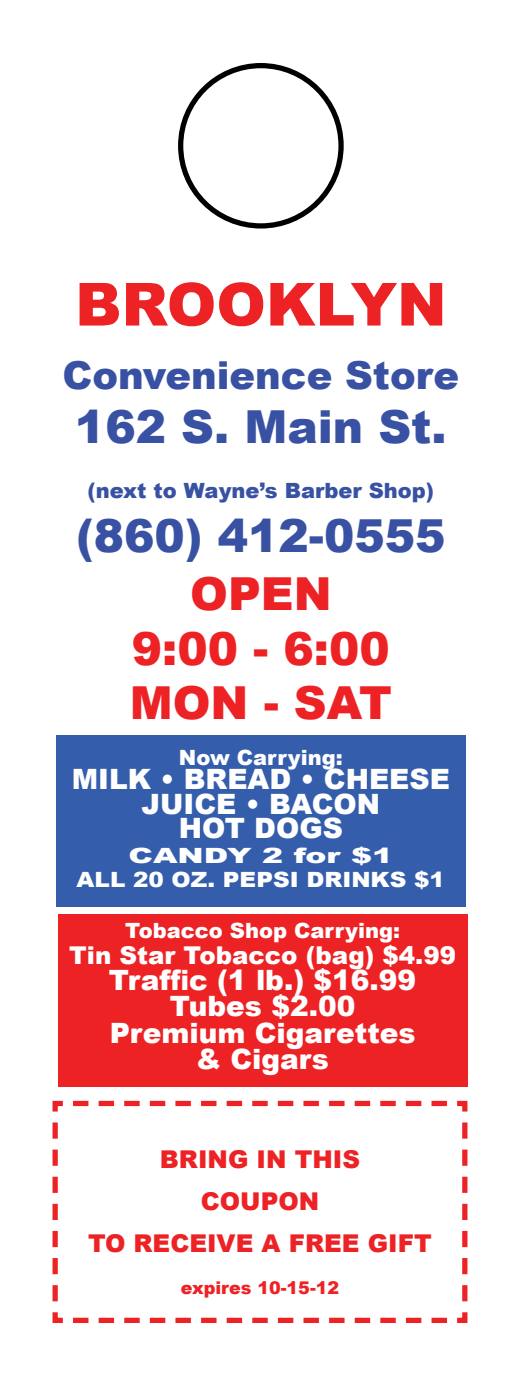
<style>
.page{position:relative;width:520px;height:1386px;background:#fff}
.page>*{position:absolute;margin:0;border:0;box-sizing:border-box;transform-origin:0 0}
.t1{font:900 59.5px "Arial";color:#ed2224}
.t2{font:900 45.5px "Arial";color:#3851a3}
.t3{font:900 45.5px/54.6px "Arial";color:#ed2224;text-align:center}
.t4{font:900 38.5px "Arial";color:#3851a3}
.t5{font:900 28px/26.2px "Arial";color:#fff;text-align:center}
.t6{font:900 24.5px/42px "Arial";color:#ed2224;text-align:center}
.t7{font:900 24.5px "Arial";color:#fff}
.t8{font:900 21px "Arial";color:#fff}
.t9{font:900 21px/24.5px "Arial";color:#fff;text-align:center;scale:1.5 1}
.t10{font:900 21px "Arial";color:#3851a3}
.t11{font:900 17.5px "Arial";color:#ed2224}
</style>
<div class="page">
<div style="left:56px;top:735px;width:410px;height:171px;background:#345dab"></div>
<div style="left:178px;top:63px;width:166px;height:166px;border:5px solid #000;border-radius:50%"></div>
<div style="left:58px;top:915px;width:409px;height:172px;background:#ed2224"></div>
<svg style="left:52px;top:1100px;width:416px;height:223px"></svg>
<h1 class="t1" style="left:75px;top:271px;width:373px">BROOKLYN</h1>
<h3 class="t4" style="left:63px;top:353px;width:398px">Convenience Store</h3>
<h2 class="t2" style="left:75px;top:402px;width:373px">162 S. Main St.</h2>
<p class="t10" style="left:88px;top:479px;width:348px">(next to Wayne’s Barber Shop)</p>
<h2 class="t2" style="left:76px;top:511px;width:371px">(860) 412-0555</h2>
<h2 class="t3" style="left:130px;top:567px;width:264px">OPEN<br>9:00 - 6:00<br>MON - SAT</h2>
<p class="t8" style="left:179px;top:746px;width:165px">Now Carrying:</p>
<p class="t5" style="left:72px;top:767px;width:379px;line-height:24.5px">MILK • BREAD • CHEESE<br>JUICE • BACON<br>HOT DOGS</p>
<p class="t9" style="left:77px;top:843px;width:247px">CANDY 2 for $1<br>ALL 20 OZ. PEPSI DRINKS $1</p>
<p class="t8" style="left:125px;top:918px;width:276px">Tobacco Shop Carrying:</p>
<p class="t7" style="left:69px;top:941px;width:388px">Tin Star Tobacco (bag) $4.99</p>
<p class="t5" style="left:109px;top:967px;width:309px">Traffic (1 lb.) $16.99<br>Tubes $2.00<br>Premium Cigarettes &amp; Cigars</p>
<p class="t6" style="left:88px;top:1139px;width:345px">BRING IN THIS<br>COUPON<br>TO RECEIVE A FREE GIFT</p>
<p class="t11" style="left:181px;top:1278px;width:160px">expires 10-15-12</p>
</div>
